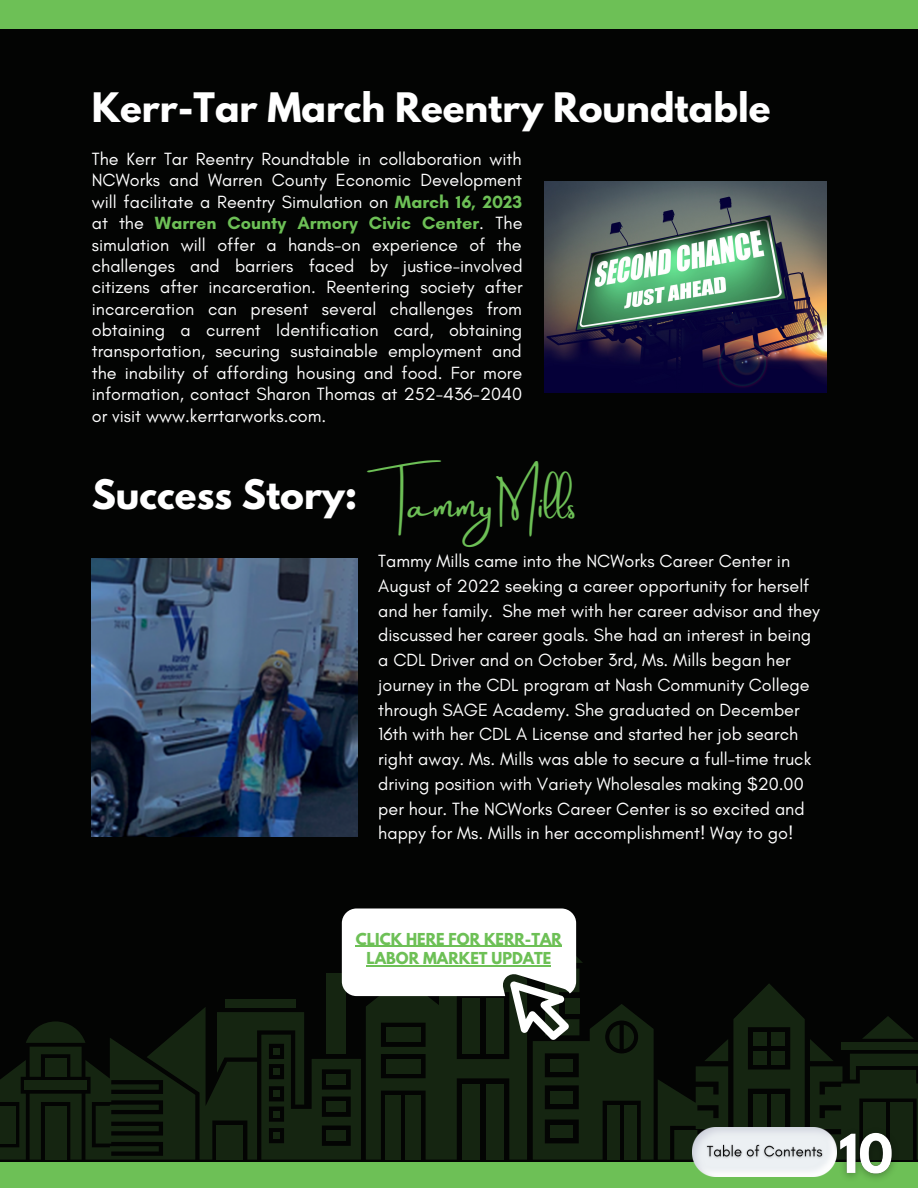
<style>
.page{position:relative;width:918px;height:1188px;background:#030403}
.page>*{position:absolute;margin:0;border:0;box-sizing:border-box;transform-origin:0 0}
.t1{font:700 36px "League Spartan";color:#fff}
.t2{font:36px "Amsterdam Two";color:#6dc056}
.t3{font:18px/21.3px "Glacial Indifference";color:#fff;text-align:justify}
.t4{font:700 14.55px/19.6px "League Spartan";color:#6dc056;text-align:center}
.s1{font-weight:700;color:#6dc056}
</style>
<div class="page">
<div style="left:0;top:0;width:918px;height:28px;background:#6dc056"></div>
<div style="left:0;top:1162px;width:918px;height:26px;background:#6dc056"></div>
<img style="left:693px;top:1160px;width:134px;height:16px">
<img style="left:702px;top:1160px;width:125px;height:7px">
<svg style="left:0;top:908px;width:918px;height:252px"></svg>
<hr style="left:356px;top:946px;width:206px;height:1px;background:#6dc056">
<hr style="left:367px;top:966px;width:184px;height:1px;background:#6dc056">
<img style="left:544px;top:181px;width:283px;height:212px">
<img style="left:92px;top:559px;width:265px;height:278px">
<img style="left:827px;top:1118px;width:79px;height:61px">
<h1 class="t1" style="left:92px;top:89px;width:680px">Kerr-Tar March Reentry Roundtable</h1>
<p class="t3" style="left:92px;top:148px;width:432px">The Kerr Tar Reentry Roundtable in collaboration with NCWorks and Warren County Economic Development will facilitate a Reentry Simulation on <span class="s1">March 16, 2023 </span>at the <span class="s1">Warren County Armory Civic Center</span>. The simulation will offer a hands-on experience of the challenges and barriers faced by justice-involved citizens after incarceration. Reentering society after incarceration can present several challenges from obtaining a current Identification card, obtaining transportation, securing sustainable employment and the inability of affording housing and food. For more information, contact Sharon Thomas at 252-436-2040 or visit www.kerrtarworks.com.</p>
<h1 class="t1" style="left:92px;top:476px;width:267px">Success Story:</h1>
<h1 class="t2" style="left:378px;top:485px;width:199px">Tammy Mills</h1>
<p class="t3" style="left:378px;top:548px;width:443px;line-height:24.8px;text-align:left">Tammy Mills came into the NCWorks Career Center in August of 2022 seeking a career opportunity for herself and her family. She met with her career advisor and they discussed her career goals. She had an interest in being a CDL Driver and on October 3rd, Ms. Mills began her journey in the CDL program at Nash Community College through SAGE Academy. She graduated on December 16th with her CDL A License and started her job search right away. Ms. Mills was able to secure a full-time truck driving position with Variety Wholesales making $20.00 per hour. The NCWorks Career Center is so excited and happy for Ms. Mills in her accomplishment! Way to go!</p>
<p class="t4" style="left:356px;top:931px;width:208px">CLICK HERE FOR KERR-TAR<br>LABOR MARKET UPDATE</p>
</div>
